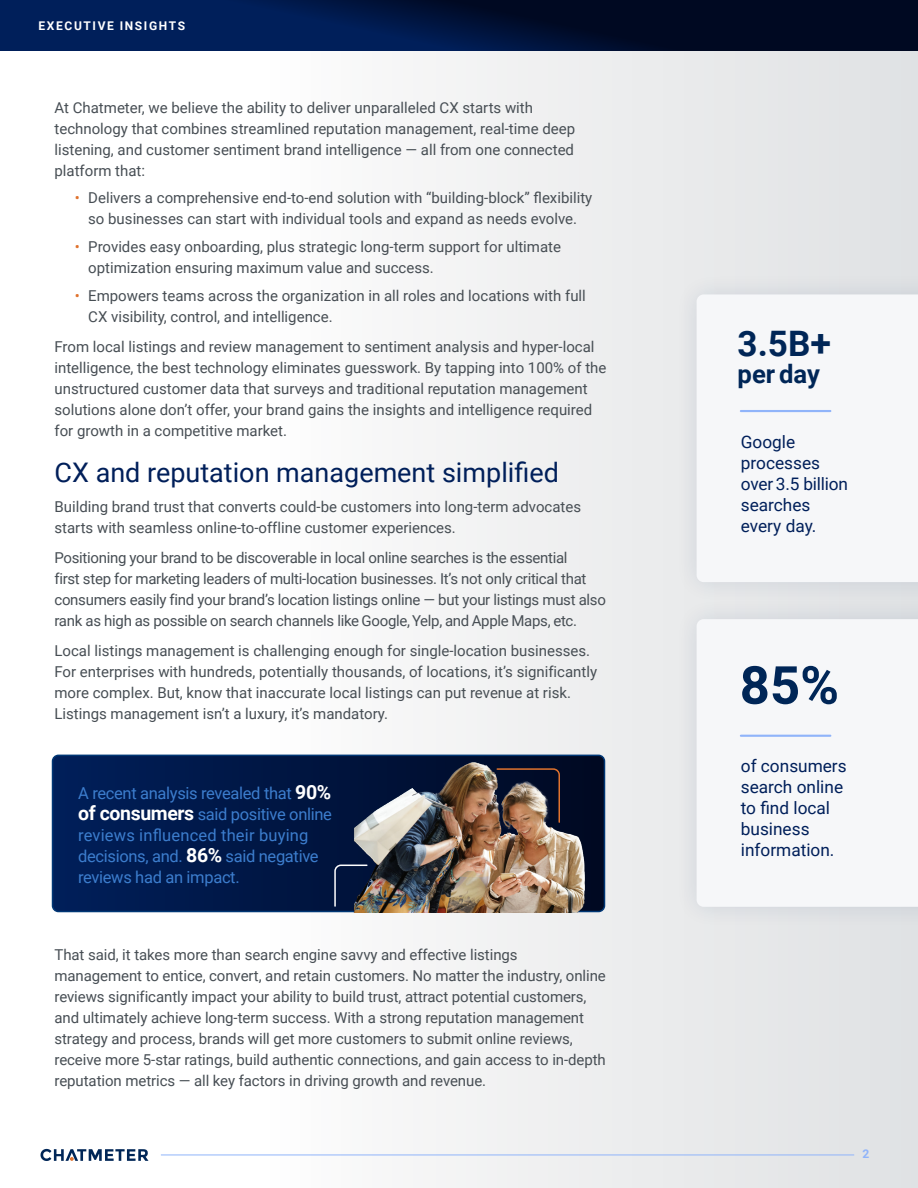
<style>
.page{position:relative;width:918px;height:1188px;background:#fff}
.page>*{position:absolute;margin:0;border:0;box-sizing:border-box;transform-origin:0 0}
.t1{font:700 52.65px "Roboto";color:#002657}
.t2{font:700 35.1px "Roboto";color:#002657}
.t3{font:27px "Roboto";color:#001f5a}
.t4{font:700 25.65px "Roboto";color:#002657}
.t5{font:17.25px/21px "Roboto";color:#001f5a}
.t6{font:16.5px/21px "Roboto";letter-spacing:-.02em;color:#3c7dcd}
.body_copy{font:15px/21px "Roboto";color:#474e54}
.body_copy-2{font:15px/21px "Roboto";letter-spacing:-.02em;color:#474e54}
.t7{font:700 12px "Roboto";letter-spacing:.135em;color:#fff}
.t8{font:700 12px "Roboto";color:#90b4fa}
.s1{color:#e0732e}
.s2{font-weight:700;font-size:19.5px;color:#fff}
.s3{font-size:37.8px}
</style>
<div class="page">
<div style="left:267px;top:51px;width:651px;height:1137px;background:linear-gradient(to right,#fdfcfc,#dfe1e3)"></div>
<svg style="left:0;top:0;width:918px;height:51px;background:#00133d"></svg>
<svg style="left:40px;top:1149px;width:108px;height:12px"></svg>
<hr style="left:161px;top:1155px;width:693px;height:1px;background:#90b4fa">
<div style="left:674px;top:271px;width:244px;height:334px;background:#e2e4e6"></div>
<div style="left:697px;top:295px;width:221px;height:287px;background:#f6f7f9"></div>
<div style="left:674px;top:596px;width:244px;height:334px;background:#e2e4e6"></div>
<div style="left:697px;top:619px;width:221px;height:288px;background:#f6f7f9"></div>
<hr style="left:741px;top:410px;width:89px;height:2px;background:#90b4fa">
<hr style="left:741px;top:735px;width:89px;height:2px;background:#90b4fa">
<svg style="left:53px;top:755px;width:296px;height:157px;background:#00194a"></svg>
<div style="left:52px;top:755px;width:553px;height:157px;border:2px solid #003775;border-radius:6px"></div>
<img style="left:349px;top:729px;width:273px;height:183px">
<svg style="left:496px;top:768px;width:65px;height:56px;background:#564849"></svg>
<svg style="left:334px;top:864px;width:34px;height:44px"></svg>
<p class="t7" style="left:39px;top:17px;width:148px">EXECUTIVE INSIGHTS</p>
<p class="body_copy" style="left:54px;top:96px;width:522px">At Chatmeter, we believe the ability to deliver unparalleled CX starts with technology that combines streamlined reputation management, real-time deep listening, and customer sentiment brand intelligence — all from one connected platform that:</p>
<p class="body_copy" style="left:75px;top:187px;width:519px;text-align:center"><span class="s1">•</span> Delivers a comprehensive end-to-end solution with “building-block” flexibility so businesses can start with individual tools and expand as needs evolve.</p>
<p class="body_copy" style="left:88px;top:236px;width:474px;text-indent:-14px"><span class="s1">•</span> Provides easy onboarding, plus strategic long-term support for ultimate optimization ensuring maximum value and success.</p>
<p class="body_copy" style="left:88px;top:284px;width:499px;text-indent:-14px"><span class="s1">•</span> Empowers teams across the organization in all roles and locations with full<br>CX visibility, control, and intelligence.</p>
<p class="body_copy" style="left:54px;top:335px;width:553px">From local listings and review management to sentiment analysis and hyper-local intelligence, the best technology eliminates guesswork. By tapping into 100% of the unstructured customer data that surveys and traditional reputation management solutions alone don’t offer, your brand gains the insights and intelligence required for growth in a competitive market.</p>
<h2 class="t3" style="left:54px;top:454px;width:506px">CX and reputation management simplified</h2>
<p class="body_copy" style="left:54px;top:496px;width:528px">Building brand trust that converts could-be customers into long-term advocates starts with seamless online-to-offline customer experiences.</p>
<p class="body_copy-2" style="left:54px;top:547px;width:553px">Positioning your brand to be discoverable in local online searches is the essential<br>first step for marketing leaders of multi-location businesses. It’s not only critical that consumers easily find your brand’s location listings online — but your listings must also rank as high as possible on search channels like Google, Yelp, and Apple Maps, etc.</p>
<p class="body_copy" style="left:54px;top:640px;width:544px">Local listings management is challenging enough for single-location businesses.<br>For enterprises with hundreds, potentially thousands, of locations, it’s significantly more complex. But, know that inaccurate local listings can put revenue at risk.<br>Listings management isn’t a luxury, it’s mandatory.</p>
<p class="t6" style="left:78px;top:782px;width:255px">A recent analysis revealed that <span class="s2">90% of consumers</span> said positive online reviews influenced their buying decisions, and. <span class="s2">86%</span> said negative reviews had an impact.</p>
<p class="body_copy" style="left:54px;top:943px;width:553px">That said, it takes more than search engine savvy and effective listings management to entice, convert, and retain customers. No matter the industry, online reviews significantly impact your ability to build trust, attract potential customers, and ultimately achieve long-term success. With a strong reputation management strategy and process, brands will get more customers to submit online reviews, receive more 5-star ratings, build authentic connections, and gain access to in-depth reputation metrics — all key factors in driving growth and revenue.</p>
<p class="t2" style="left:738px;top:319px;width:95px">3.5B<span class="s3">+</span></p>
<p class="t4" style="left:738px;top:356px;width:84px">per day</p>
<p class="t5" style="left:741px;top:430px;width:56px">Google</p>
<p class="t5" style="left:741px;top:451px;width:109px">processes over 3.5 billion searches every day.</p>
<p class="t1" style="left:740px;top:648px;width:101px">85%</p>
<p class="t5" style="left:741px;top:755px;width:107px">of consumers search online to find local business information.</p>
<p class="t8" style="left:863px;top:1145px;width:8px">2</p>
</div>
